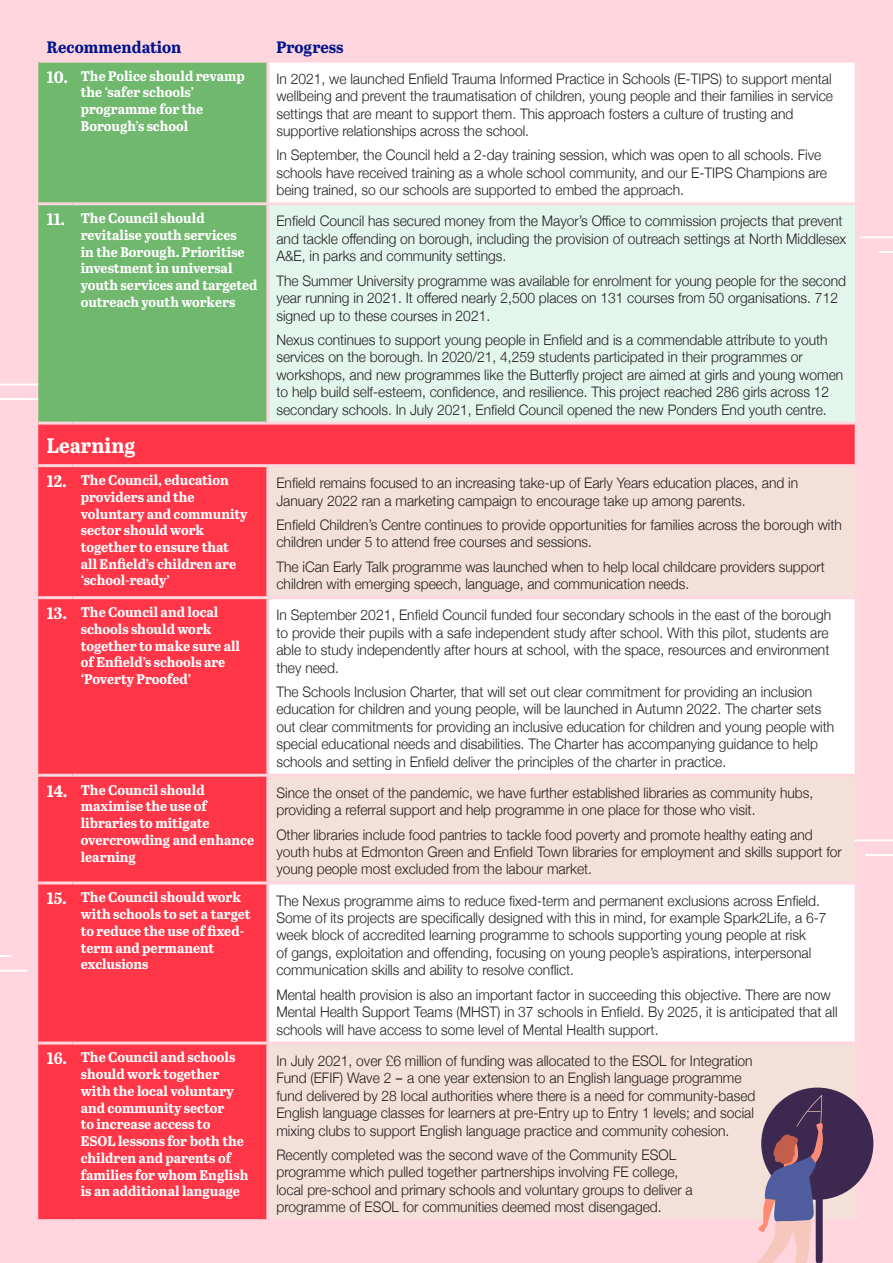
<style>
.page{position:relative;width:893px;height:1263px;background:#ffd6de}
.page>*{position:absolute;margin:0;border:0;box-sizing:border-box;transform-origin:0 0}
.Recommentation_no{font:700 21px "Abril Titling";color:#fff}
.Table_heading{font:700 16.5px "Abril Titling";color:#00148b}
.Recommentation_no-2{font:700 16.5px "Abril Titling";color:#fff}
.body_copy_table{font:300 14.55px/17.4px "Helvetica Neue";color:#231f20;scale:.95 1}
.Recoomendation_copy{font:700 13.95px/16.8px "Abril Titling";color:#fff}
.s1{font-family:"Raleway";font-weight:500}
</style>
<div class="page">
<svg style="left:0;top:955px;width:11px;height:2px"></svg>
<svg style="left:0;top:970px;width:27px;height:1px"></svg>
<svg style="left:878px;top:251px;width:15px;height:2px"></svg>
<hr style="left:860px;top:236px;width:33px;height:2px;background:#fff">
<hr style="left:0;top:384px;width:44px;height:1px;background:#fff">
<hr style="left:0;top:398px;width:48px;height:2px;background:#fff">
<hr style="left:774px;top:839px;width:119px;height:2px;background:#fff">
<hr style="left:865px;top:854px;width:28px;height:2px;background:#fff">
<div style="left:38px;top:63px;width:228px;height:359px;background:#70b86e"></div>
<div style="left:269px;top:63px;width:586px;height:139px;background:#fff"></div>
<div style="left:268px;top:204px;width:587px;height:219px;background:#e3f6ed"></div>
<div style="left:38px;top:425px;width:817px;height:794px;background:#ff3548"></div>
<svg style="left:269px;top:467px;width:586px;height:752px;fill:#f3e0d9"></svg>
<hr style="left:38px;top:202px;width:34px;height:3px;background:#ffd6de">
<hr style="left:72px;top:202px;width:196px;height:3px;background:#ffd6de">
<hr style="left:268px;top:202px;width:587px;height:3px;background:#ffd6de">
<hr style="left:266px;top:205px;width:3px;height:217px;background:#ffd6de">
<hr style="left:268px;top:422px;width:587px;height:3px;background:#ffd6de">
<hr style="left:38px;top:464px;width:34px;height:3px;background:#ffd6de">
<hr style="left:72px;top:464px;width:196px;height:3px;background:#ffd6de">
<hr style="left:268px;top:464px;width:587px;height:3px;background:#ffd6de">
<hr style="left:266px;top:467px;width:3px;height:129px;background:#ffd6de">
<hr style="left:38px;top:596px;width:34px;height:3px;background:#ffd6de">
<hr style="left:72px;top:596px;width:196px;height:3px;background:#ffd6de">
<hr style="left:268px;top:596px;width:587px;height:3px;background:#ffd6de">
<hr style="left:266px;top:599px;width:3px;height:175px;background:#ffd6de">
<hr style="left:38px;top:774px;width:34px;height:3px;background:#ffd6de">
<hr style="left:72px;top:774px;width:196px;height:3px;background:#ffd6de">
<hr style="left:268px;top:774px;width:587px;height:3px;background:#ffd6de">
<hr style="left:266px;top:777px;width:3px;height:104px;background:#ffd6de">
<hr style="left:38px;top:881px;width:34px;height:3px;background:#ffd6de">
<hr style="left:72px;top:881px;width:196px;height:3px;background:#ffd6de">
<hr style="left:268px;top:881px;width:587px;height:3px;background:#ffd6de">
<hr style="left:266px;top:884px;width:3px;height:157px;background:#ffd6de">
<hr style="left:38px;top:1041px;width:34px;height:3px;background:#ffd6de">
<hr style="left:72px;top:1041px;width:196px;height:3px;background:#ffd6de">
<hr style="left:268px;top:1041px;width:587px;height:3px;background:#ffd6de">
<hr style="left:266px;top:1044px;width:3px;height:175px;background:#ffd6de">
<div style="left:761px;top:1087px;width:112px;height:113px;background:#3d294f;border-radius:50%"></div>
<svg style="left:753px;top:1091px;width:70px;height:172px"></svg>
<p class="Table_heading" style="left:47px;top:35px;width:136px">Recommendation</p>
<p class="Table_heading" style="left:276px;top:35px;width:69px">Progress</p>
<p class="Recommentation_no-2" style="left:47px;top:65px;width:23px">10.</p>
<p class="Recoomendation_copy" style="left:81px;top:67px;width:166px">The Police should revamp the ‘safer schools’ programme for the<br>Borough’s school</p>
<p class="body_copy_table" style="left:276px;top:69px;width:587px">In 2021, we launched Enfield Trauma Informed Practice in Schools (E-TIPS) to support mental wellbeing and prevent the traumatisation of children, young people and their families in service settings that are meant to support them. This approach fosters a culture of trusting and supportive relationships across the school.</p>
<p class="body_copy_table" style="left:276px;top:145px;width:581px">In September, the Council held a 2-day training session, which was open to all schools. Five schools have received training as a whole school community, and our E-TIPS Champions are being trained, so our schools are supported to embed the approach.</p>
<p class="Recommentation_no-2" style="left:47px;top:207px;width:20px">11.</p>
<p class="Recoomendation_copy" style="left:81px;top:209px;width:178px">The Council should revitalise youth services<br>in the Borough. Prioritise investment in universal youth services and targeted outreach youth workers</p>
<p class="body_copy_table" style="left:276px;top:211px;width:601px">Enfield Council has secured money from the Mayor’s Office to commission projects that prevent and tackle offending on borough, including the provision of outreach settings at North Middlesex<br>A&amp;E, in parks and community settings.</p>
<p class="body_copy_table" style="left:276px;top:271px;width:601px">The Summer University programme was available for enrolment for young people for the second year running in 2021. It offered nearly 2,500 places on 131 courses from 50 organisations. 712 signed up to these courses in 2021.</p>
<p class="body_copy_table" style="left:276px;top:330px;width:598px">Nexus continues to support young people in Enfield and is a commendable attribute to youth services on the borough. In 2020/21, 4,259 students participated in their programmes or workshops, and new programmes like the Butterfly project are aimed at girls and young women to help build self-esteem, confidence, and resilience. This project reached 286 girls across 12 secondary schools. In July 2021, Enfield Council opened the new Ponders End youth centre.</p>
<p class="Recommentation_no" style="left:47px;top:430px;width:90px">Learning</p>
<p class="Recommentation_no-2" style="left:47px;top:469px;width:21px">12.</p>
<p class="Recoomendation_copy" style="left:81px;top:471px;width:168px">The Council, education providers and the voluntary and community sector should work together to ensure that all Enfield’s children are ‘school-ready’</p>
<p class="body_copy_table" style="left:276px;top:473px;width:551px">Enfield remains focused to an increasing take-up of Early Years education places, and in<br>January 2022 ran a marketing campaign to encourage take up among parents.</p>
<p class="body_copy_table" style="left:276px;top:515px;width:597px">Enfield Children’s Centre continues to provide opportunities for families across the borough with children under 5 to attend free courses and sessions.</p>
<p class="body_copy_table" style="left:276px;top:557px;width:579px">The iCan Early Talk programme was launched when to help local childcare providers support children with emerging speech, language, and communication needs.</p>
<p class="Recommentation_no-2" style="left:47px;top:601px;width:22px">13.</p>
<p class="Recoomendation_copy" style="left:81px;top:603px;width:161px">The Council and local schools should work together to make sure all of Enfield’s schools are ‘Poverty Proofed’</p>
<p class="body_copy_table" style="left:276px;top:605px;width:586px">In September 2021, Enfield Council funded four secondary schools in the east of the borough to provide their pupils with a safe independent study after school. With this pilot, students are able to study independently after hours at school, with the space, resources and environment they need.</p>
<p class="body_copy_table" style="left:276px;top:682px;width:589px">The Schools Inclusion Charter, that will set out clear commitment for providing an inclusion education for children and young people, will be launched in Autumn 2022. The charter sets out clear commitments for providing an inclusive education for children and young people with special educational needs and disabilities. The Charter has accompanying guidance to help schools and setting in Enfield deliver the principles of the charter in practice.</p>
<p class="Recommentation_no-2" style="left:47px;top:779px;width:22px">14.</p>
<p class="Recoomendation_copy" style="left:81px;top:781px;width:175px">The Council should maximise the use of libraries to mitigate overcrowding and enhance learning</p>
<p class="body_copy_table" style="left:276px;top:783px;width:567px">Since the onset of the pandemic, we have further established libraries as community hubs, providing a referral support and help programme in one place for those who visit.</p>
<p class="body_copy_table" style="left:276px;top:824px;width:597px">Other libraries include food pantries to tackle food poverty and promote healthy eating and youth hubs at Edmonton Green and Enfield Town libraries for employment and skills support for young people most excluded from the labour market.</p>
<p class="Recommentation_no-2" style="left:47px;top:886px;width:21px">15.</p>
<p class="Recoomendation_copy" style="left:81px;top:888px;width:171px">The Council should work with schools to set a target to reduce the use of fixed&shy;term and permanent exclusions</p>
<p class="body_copy_table" style="left:276px;top:890px;width:581px">The Nexus programme aims to reduce fixed-term and permanent exclusions across Enfield.<br>Some of its projects are specifically designed with this in mind, for example Spark2Life, a 6-7 week block of accredited learning programme to schools supporting young people at risk<br>of gangs, exploitation and offending, focusing on young people’s aspirations, interpersonal communication skills and ability to resolve conflict.</p>
<p class="body_copy_table" style="left:276px;top:985px;width:592px">Mental health provision is also an important factor in succeeding this objective. There are now<br>Mental Health Support Teams (MHST) in 37 schools in Enfield. By 2025, it is anticipated that all schools will have access to some level of Mental Health support.</p>
<p class="Recommentation_no-2" style="left:47px;top:1046px;width:22px">16.</p>
<p class="Recoomendation_copy" style="left:81px;top:1048px;width:169px">The Council and schools should work together with the local voluntary and community sector<br>to increase access to<br>ESOL lessons for both the children and parents of families for whom English is an additional language</p>
<p class="body_copy_table" style="left:276px;top:1051px;width:506px">In July 2021, over £6 million of funding was allocated to the ESOL for Integration Fund (EFIF) Wave 2 <span class="s1">–</span> a one year extension to an English language programme fund delivered by 28 local authorities where there is a need for community-based English language classes for learners at pre-Entry up to Entry 1 levels; and social mixing clubs to support English language practice and community cohesion.</p>
<p class="body_copy_table" style="left:276px;top:1145px;width:440px">Recently completed was the second wave of the Community ESOL programme which pulled together partnerships involving FE college, local pre-school and primary schools and voluntary groups to deliver a programme of ESOL for communities deemed most disengaged.</p>
</div>
